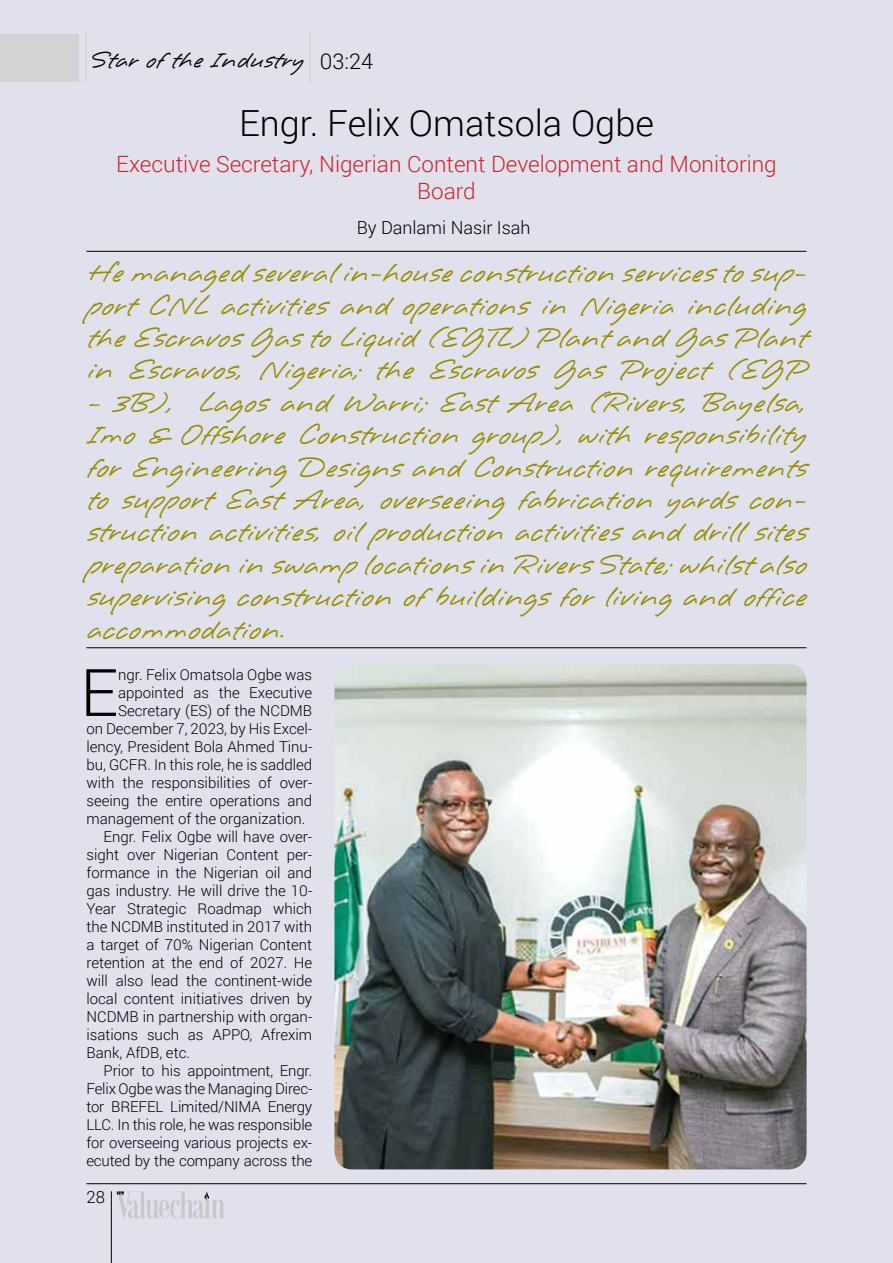
<style>
.page{position:relative;width:893px;height:1263px;background:#e1e1ee}
.page>*{position:absolute;margin:0;border:0;box-sizing:border-box;transform-origin:0 0}
.t1{font:300 65.7px "Roboto";color:#000}
.t2{font:300 36px "Roboto";color:#000}
.t3{font:27px/32.4px "Jot Medium HMK";color:#968d00;text-align:justify}
.t4{font:300 22.5px/27px "Roboto";color:#d2232a;text-align:center}
.t5{font:22.5px "Jot Medium HMK";color:#000}
.t6{font:300 18px "Roboto";color:#000}
.t7{font:300 16.8px "Roboto";color:#000}
.t8{font:300 15px "Roboto";color:#000}
</style>
<div class="page">
<hr style="left:85px;top:33px;width:1px;height:50px;background:#d1d3d4">
<hr style="left:309px;top:33px;width:2px;height:50px;background:#d1d3d4">
<div style="left:0;top:34px;width:78px;height:48px;background:#d1d3d4"></div>
<hr style="left:86px;top:251px;width:721px;height:1px;background:#000">
<hr style="left:86px;top:647px;width:721px;height:1px;background:#000">
<img style="left:334px;top:664px;width:473px;height:505px">
<hr style="left:111px;top:1191px;width:1px;height:72px;background:#000">
<hr style="left:86px;top:1183px;width:721px;height:1px;background:#000">
<svg style="left:117px;top:1191px;width:108px;height:27px"></svg>
<h3 class="t5" style="left:92px;top:46px;width:283px">Star of the Industry <sub>03:24</sub></h3>
<h2 class="t2" style="left:239px;top:98px;width:416px">Engr. Felix Omatsola Ogbe</h2>
<h3 class="t4" style="left:116px;top:149px;width:662px">Executive Secretary, Nigerian Content Development and Monitoring<br>Board</h3>
<p class="t6" style="left:357px;top:215px;width:175px">By Danlami Nasir Isah</p>
<h3 class="t3" style="left:88px;top:258px;width:722px">He managed several in-house construction services to sup&shy;port CNL activities and operations in Nigeria including the Escravos Gas to Liquid (EGTL) Plant and Gas Plant in Escravos, Nigeria; the Escravos Gas Project (EGP</h3>
<p class="t3" style="left:88px;top:388px;width:722px">– 3B), Lagos and Warri; East Area (Rivers, Bayelsa, Imo &amp; Offshore Construction group), with responsibility for Engineering Designs and Construction requirements to support East Area, overseeing fabrication yards con&shy;struction activities, oil production activities and drill sites preparation in swamp locations in Rivers State; whilst also supervising construction of buildings for living and office accommodation.</p>
<h1 class="t1" style="left:80px;top:647px;width:39px">E</h1>
<p class="t8" style="left:118px;top:664px;width:196px">ngr. Felix Omatsola Ogbe was</p>
<p class="t8" style="left:118px;top:682px;width:196px">appointed as the Executive</p>
<p class="t8" style="left:118px;top:700px;width:196px">Secretary (ES) of the NCDMB</p>
<p class="t8" style="left:86px;top:718px;width:227px">on December 7, 2023, by His Excel-</p>
<p class="t8" style="left:86px;top:736px;width:227px">lency, President Bola Ahmed Tinu-</p>
<p class="t8" style="left:86px;top:754px;width:227px">bu, GCFR. In this role, he is saddled</p>
<p class="t8" style="left:86px;top:772px;width:227px">with the responsibilities of over-</p>
<p class="t8" style="left:86px;top:790px;width:227px">seeing the entire operations and</p>
<p class="t8" style="left:86px;top:808px;width:221px">management of the organization.</p>
<p class="t8" style="left:103px;top:826px;width:210px">Engr. Felix Ogbe will have over-</p>
<p class="t8" style="left:86px;top:844px;width:227px">sight over Nigerian Content per-</p>
<p class="t8" style="left:86px;top:862px;width:227px">formance in the Nigerian oil and</p>
<p class="t8" style="left:86px;top:880px;width:227px">gas industry. He will drive the 10-</p>
<p class="t8" style="left:86px;top:898px;width:227px">Year Strategic Roadmap which</p>
<p class="t8" style="left:86px;top:916px;width:227px">the NCDMB instituted in 2017 with</p>
<p class="t8" style="left:86px;top:934px;width:227px">a target of 70% Nigerian Content</p>
<p class="t8" style="left:86px;top:952px;width:227px">retention at the end of 2027. He</p>
<p class="t8" style="left:86px;top:970px;width:227px">will also lead the continent-wide</p>
<p class="t8" style="left:86px;top:988px;width:227px">local content initiatives driven by</p>
<p class="t8" style="left:86px;top:1006px;width:227px">NCDMB in partnership with organ-</p>
<p class="t8" style="left:86px;top:1024px;width:227px">isations such as APPO, Afrexim</p>
<p class="t8" style="left:86px;top:1042px;width:105px">Bank, AfDB, etc.</p>
<p class="t8" style="left:103px;top:1060px;width:210px">Prior to his appointment, Engr.</p>
<p class="t8" style="left:86px;top:1078px;width:227px">Felix Ogbe was the Managing Direc-</p>
<p class="t8" style="left:86px;top:1096px;width:227px">tor BREFEL Limited/NIMA Energy</p>
<p class="t8" style="left:86px;top:1114px;width:227px">LLC. In this role, he was responsible</p>
<p class="t8" style="left:86px;top:1132px;width:227px">for overseeing various projects ex-</p>
<p class="t8" style="left:86px;top:1150px;width:227px">ecuted by the company across the</p>
<p class="t7" style="left:86px;top:1185px;width:20px">28</p>
</div>
